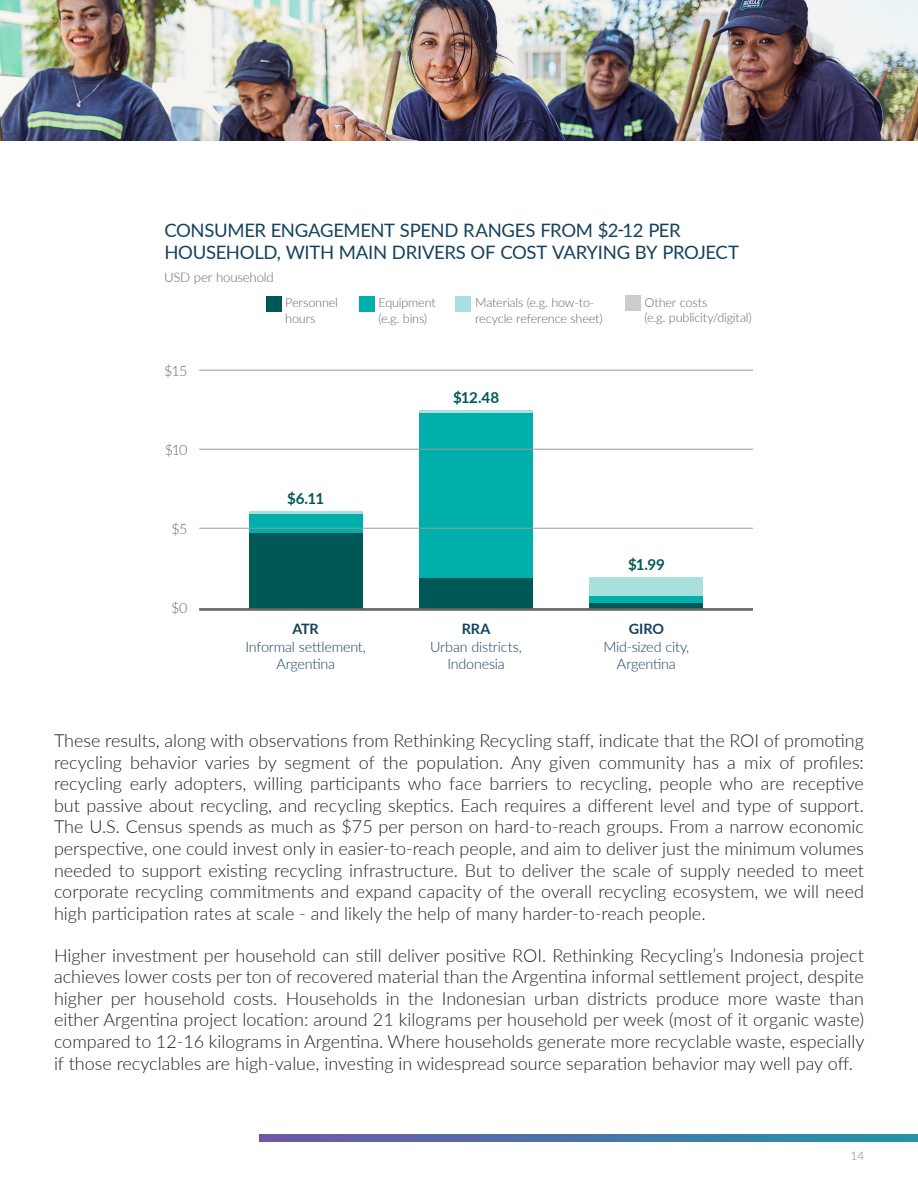
<style>
.page{position:relative;width:918px;height:1188px;background:#fff}
.page>*{position:absolute;margin:0;border:0;box-sizing:border-box;transform-origin:0 0}
.t1{font:18.45px/22.2px "Lato";letter-spacing:-.015em;color:#14425e}
.Body_text{font:300 18px/21.6px "Lato";color:#231f20;text-align:justify}
.t2{font:700 15.15px "Lato";letter-spacing:-.02em;color:#005856}
.t3{font:300 14.4px/17.2px "Lato";letter-spacing:-.015em;color:#14425e;text-align:center}
.t4{font:300 14.4px "Lato";color:#666}
.t5{font:300 13.2px "Lato";letter-spacing:-.015em;color:#666}
.t6{font:300 12.6px/15.1px "Lato";letter-spacing:-.015em;color:#666}
.t7{font:300 12px "Lato";color:#828282}
.s1{font-weight:700}
</style>
<div class="page">
<img style="left:0;top:0;width:918px;height:140px">
<svg style="left:259px;top:1134px;width:659px;height:8px;background:#4975a6"></svg>
<div style="left:249px;top:532px;width:113px;height:77px;background:#005856"></div>
<div style="left:249px;top:514px;width:113px;height:18px;background:#00afab"></div>
<hr style="left:249px;top:512px;width:113px;height:2px;background:#a9dfdd">
<div style="left:590px;top:603px;width:113px;height:6px;background:#005856"></div>
<div style="left:590px;top:596px;width:113px;height:7px;background:#00afab"></div>
<div style="left:590px;top:577px;width:113px;height:19px;background:#a9dfdd"></div>
<div style="left:419px;top:577px;width:114px;height:32px;background:#005856"></div>
<div style="left:419px;top:413px;width:114px;height:164px;background:#00afab"></div>
<hr style="left:419px;top:411px;width:114px;height:2px;background:#a9dfdd">
<div style="left:625px;top:296px;width:15px;height:15px;background:#ccc"></div>
<div style="left:456px;top:297px;width:15px;height:15px;background:#a9dfdd"></div>
<div style="left:359px;top:297px;width:15px;height:15px;background:#00afab"></div>
<div style="left:266px;top:297px;width:15px;height:15px;background:#005856"></div>
<hr style="left:199px;top:370px;width:554px;height:1px;background:#999">
<hr style="left:199px;top:449px;width:554px;height:1px;background:#999">
<hr style="left:199px;top:528px;width:554px;height:1px;background:#999">
<hr style="left:199px;top:608px;width:554px;height:3px;background:#666">
<p class="t1" style="left:164px;top:218px;width:576px">CONSUMER ENGAGEMENT SPEND RANGES FROM $2-12 PER<br>HOUSEHOLD, WITH MAIN DRIVERS OF COST VARYING BY PROJECT</p>
<p class="t5" style="left:164px;top:268px;width:111px">USD per household</p>
<p class="t4" style="left:164px;top:361px;width:25px">$15</p>
<p class="t4" style="left:165px;top:440px;width:24px">$10</p>
<p class="t4" style="left:172px;top:519px;width:18px">$5</p>
<p class="t4" style="left:171px;top:597px;width:18px">$0</p>
<p class="t6" style="left:285px;top:295px;width:54px">Personnel hours</p>
<p class="t6" style="left:378px;top:295px;width:59px">Equipment (e.g. bins)</p>
<p class="t6" style="left:475px;top:295px;width:129px">Materials (e.g. how-to&shy;recycle reference sheet)</p>
<p class="t2" style="left:453px;top:387px;width:48px">$12.48</p>
<p class="t6" style="left:644px;top:294px;width:109px">Other costs<br>(e.g. publicity/digital)</p>
<p class="t2" style="left:287px;top:488px;width:38px">$6.11</p>
<p class="t3" style="left:245px;top:620px;width:122px"><span class="s1">ATR<br></span>Informal settlement,<br>Argentina</p>
<p class="t3" style="left:430px;top:620px;width:93px"><span class="s1">RRA<br></span>Urban districts,<br>Indonesia</p>
<p class="t2" style="left:628px;top:554px;width:38px">$1.99</p>
<p class="t3" style="left:603px;top:620px;width:88px"><span class="s1">GIRO<br></span>Mid-sized city,<br>Argentina</p>
<p class="Body_text" style="left:54px;top:729px;width:811px">These results, along with observations from Rethinking Recycling staff, indicate that the ROI of promoting recycling behavior varies by segment of the population. Any given community has a mix of profiles: recycling early adopters, willing participants who face barriers to recycling, people who are receptive but passive about recycling, and recycling skeptics. Each requires a different level and type of support.<br>The U.S. Census spends as much as $75 per person on hard-to-reach groups. From a narrow economic perspective, one could invest only in easier-to-reach people, and aim to deliver just the minimum volumes needed to support existing recycling infrastructure. But to deliver the scale of supply needed to meet corporate recycling commitments and expand capacity of the overall recycling ecosystem, we will need high participation rates at scale - and likely the help of many harder-to-reach people.</p>
<p class="Body_text" style="left:54px;top:944px;width:812px">Higher investment per household can still deliver positive ROI. Rethinking Recycling’s Indonesia project achieves lower costs per ton of recovered material than the Argentina informal settlement project, despite higher per household costs. Households in the Indonesian urban districts produce more waste than either Argentina project location: around 21 kilograms per household per week (most of it organic waste) compared to 12-16 kilograms in Argentina. Where households generate more recyclable waste, especially if those recyclables are high-value, investing in widespread source separation behavior may well pay off.</p>
<p class="t7" style="left:851px;top:1148px;width:15px">14</p>
</div>
